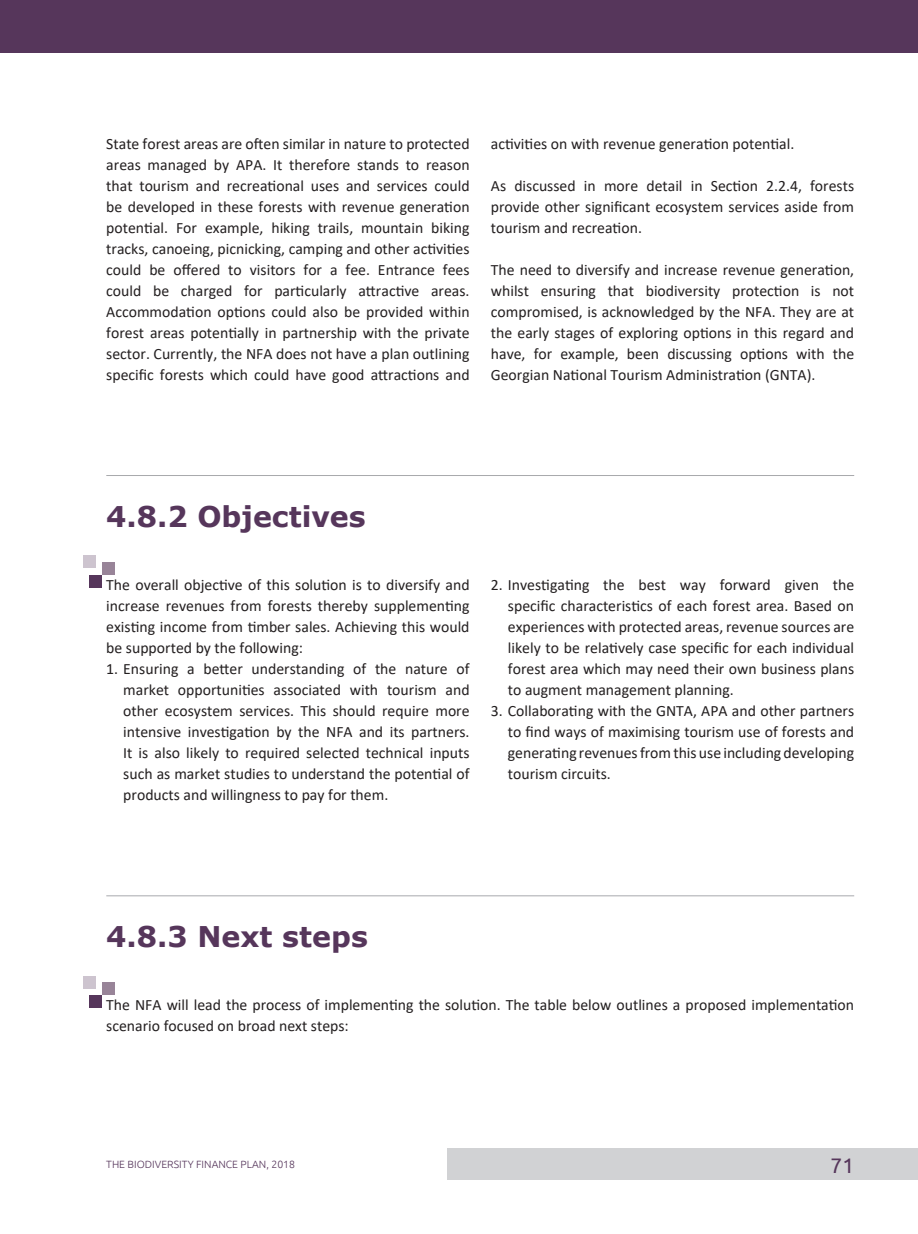
<style>
.page{position:relative;width:918px;height:1234px;background:#fff}
.page>*{position:absolute;margin:0;border:0;box-sizing:border-box;transform-origin:0 0}
.t1{font:700 28.5px "Verdana";color:#56365b}
.t2{font:21px "Ubuntu";color:#56365b}
.t3{font:15.75px/21px "Calibri";color:#231f20;text-align:justify}
.t4{font:300 10.5px "Ubuntu";color:#56365b}
</style>
<div class="page">
<div style="left:448px;top:1148px;width:470px;height:31px;background:#d1d2d4"></div>
<div style="left:0;top:0;width:918px;height:53px;background:#56365b"></div>
<hr style="left:106px;top:475px;width:748px;height:1px;background:#a8a9ad">
<hr style="left:106px;top:895px;width:748px;height:1px;background:#a8a9ad">
<div style="left:89px;top:574px;width:13px;height:13px;background:#56365b"></div>
<div style="left:102px;top:561px;width:13px;height:13px;background:#988498"></div>
<div style="left:83px;top:555px;width:13px;height:13px;background:#cdc4cf"></div>
<div style="left:89px;top:994px;width:13px;height:13px;background:#56365b"></div>
<div style="left:102px;top:981px;width:13px;height:13px;background:#988498"></div>
<div style="left:83px;top:975px;width:13px;height:13px;background:#cdc4cf"></div>
<p class="t3" style="left:106px;top:132px;width:365px">State forest areas are often similar in nature to protected areas managed by APA. It therefore stands to reason that tourism and recreational uses and services could be developed in these forests with revenue generation potential. For example, hiking trails, mountain biking tracks, canoeing, picnicking, camping and other activities could be offered to visitors for a fee. Entrance fees could be charged for particularly attractive areas.<br>Accommodation options could also be provided within forest areas potentially in partnership with the private sector. Currently, the NFA does not have a plan outlining specific forests which could have good attractions and</p>
<p class="t3" style="left:491px;top:132px;width:305px">activities on with revenue generation potential.</p>
<p class="t3" style="left:491px;top:174px;width:365px">As discussed in more detail in Section 2.2.4, forests provide other significant ecosystem services aside from tourism and recreation.</p>
<p class="t3" style="left:491px;top:258px;width:365px">The need to diversify and increase revenue generation, whilst ensuring that biodiversity protection is not compromised, is acknowledged by the NFA. They are at the early stages of exploring options in this regard and have, for example, been discussing options with the Georgian National Tourism Administration (GNTA).</p>
<h1 class="t1" style="left:106px;top:496px;width:261px">4.8.2 Objectives</h1>
<p class="t3" style="left:106px;top:573px;width:365px">The overall objective of this solution is to diversify and increase revenues from forests thereby supplementing existing income from timber sales. Achieving this would be supported by the following:</p>
<p class="t3" style="left:123px;top:657px;width:348px;text-indent:-17px">1. Ensuring a better understanding of the nature of market opportunities associated with tourism and other ecosystem services. This should require more intensive investigation by the NFA and its partners.<br>It is also likely to required selected technical inputs such as market studies to understand the potential of products and willingness to pay for them.</p>
<p class="t3" style="left:508px;top:573px;width:348px;text-indent:-17px">2. Investigating the best way forward given the specific characteristics of each forest area. Based on experiences with protected areas, revenue sources are likely to be relatively case specific for each individual forest area which may need their own business plans to augment management planning.</p>
<p class="t3" style="left:508px;top:699px;width:348px;text-indent:-17px">3. Collaborating with the GNTA, APA and other partners to find ways of maximising tourism use of forests and generating revenues from this use including developing tourism circuits.</p>
<h1 class="t1" style="left:106px;top:916px;width:263px">4.8.3 Next steps</h1>
<p class="t3" style="left:106px;top:993px;width:749px">The NFA will lead the process of implementing the solution. The table below outlines a proposed implementation scenario focused on broad next steps:</p>
<p class="t4" style="left:106px;top:1158px;width:190px">THE BIODIVERSITY FINANCE PLAN, 2018</p>
<h2 class="t2" style="left:831px;top:1151px;width:25px">71</h2>
</div>
